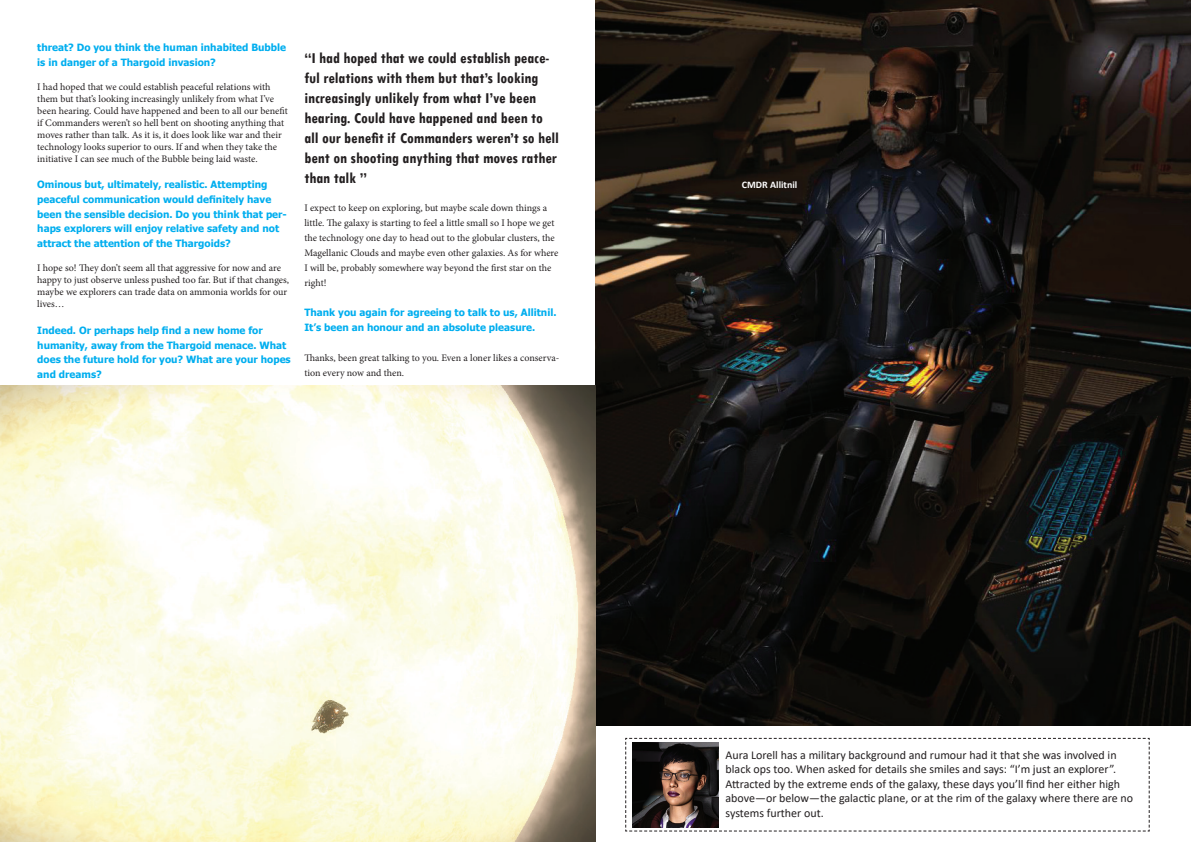
<style>
.page{position:relative;width:1191px;height:842px;background:#fff}
.page>*{position:absolute;margin:0;border:0;box-sizing:border-box;transform-origin:0 0}
.t1{font:700 condensed 16px/20px "Tw Cen";color:#231f20}
.t2{font:12px/14.4px "Calibri";color:#231f20}
.t3{font:10px/12px "Minion Pro";color:#231f20}
.t4{font:700 10px/14.7px "Tahoma";color:#00aeef}
.t5{font:700 10px "Calibri";color:#fff}
</style>
<div class="page">
<img style="left:595px;top:0;width:596px;height:725px">
<svg style="left:625px;top:737px;width:525px;height:95px"></svg>
<img style="left:632px;top:743px;width:86px;height:84px">
<img style="left:0;top:385px;width:595px;height:457px">
<p class="t4" style="left:37px;top:40px;width:250px">threat? Do you think the human inhabited Bubble is in danger of a Thargoid invasion?</p>
<p class="t3" style="left:37px;top:80px;width:252px">I had hoped that we could establish peaceful relations with them but that’s looking increasingly unlikely from what I’ve been hearing. Could have happened and been to all our benefit if Commanders weren’t so hell bent on shooting anything that moves rather than talk. As it is, it does look like war and their technology looks superior to ours. If and when they take the initiative I can see much of the Bubble being laid waste.</p>
<p class="t4" style="left:37px;top:178px;width:251px">Ominous but, ultimately, realistic. Attempting peaceful communication would definitely have been the sensible decision. Do you think that per&shy;haps explorers will enjoy relative safety and not attract the attention of the Thargoids?</p>
<p class="t3" style="left:37px;top:262px;width:253px">I hope so! They don’t seem all that aggressive for now and are happy to just observe unless pushed too far. But if that changes, maybe we explorers can trade data on ammonia worlds for our lives…</p>
<p class="t4" style="left:37px;top:323px;width:255px">Indeed. Or perhaps help find a new home for humanity, away from the Thargoid menace. What does the future hold for you? What are your hopes and dreams?</p>
<p class="t1" style="left:304px;top:47px;width:256px">“I had hoped that we could establish peace&shy;ful relations with them but that’s looking increasingly unlikely from what I’ve been hearing. Could have happened and been to all our benefit if Commanders weren’t so hell bent on shooting anything that moves rather than talk ”</p>
<p class="t3" style="left:304px;top:201px;width:256px;line-height:15px">I expect to keep on exploring, but maybe scale down things a little. The galaxy is starting to feel a little small so I hope we get the technology one day to head out to the globular clusters, the Magellanic Clouds and maybe even other galaxies. As for where I will be, probably somewhere way beyond the first star on the right!</p>
<p class="t4" style="left:304px;top:306px;width:254px;line-height:15px">Thank you again for agreeing to talk to us, Allitnil.<br>It’s been an honour and an absolute pleasure.</p>
<p class="t3" style="left:304px;top:351px;width:256px;line-height:15px">Thanks, been great talking to you. Even a loner likes a conserva&shy;tion every now and then.</p>
<p class="t5" style="left:742px;top:177px;width:57px">CMDR Allitnil</p>
<p class="t2" style="left:725px;top:747px;width:409px">Aura Lorell has a military background and rumour had it that she was involved in black ops too. When asked for details she smiles and says: “I’m just an explorer”.<br>Attracted by the extreme ends of the galaxy, these days you’ll find her either high above—or below—the galactic plane, or at the rim of the galaxy where there are no systems further out.</p>
</div>
